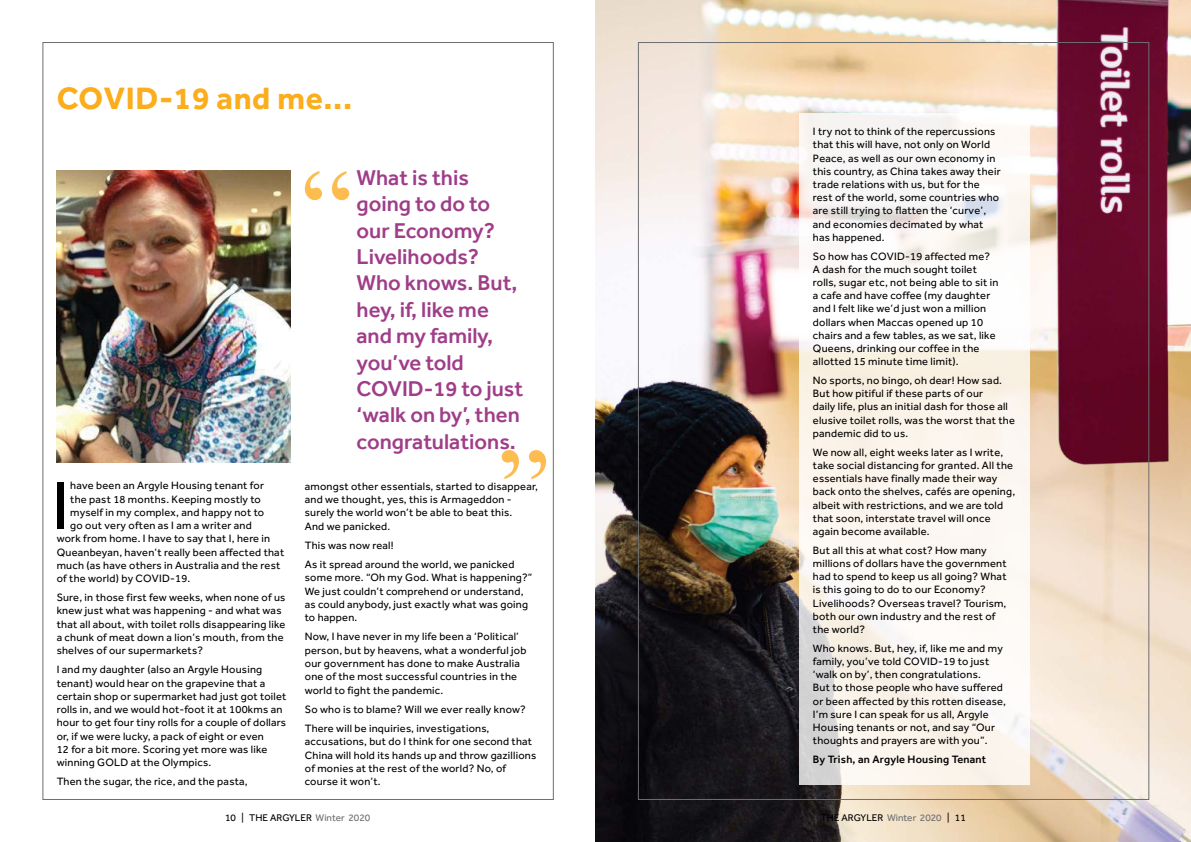
<style>
.page{position:relative;width:1191px;height:842px;background:#fff}
.page>*{position:absolute;margin:0;border:0;box-sizing:border-box;transform-origin:0 0}
.t1{font:70.4px "Effra";color:#000}
.t2{font:700 32px "Effra";letter-spacing:.02em;color:#fbad1b}
.t3{font:500 22px/26.4px "Effra";color:#9f3d89}
.t4{font:11px/13.2px "Effra";letter-spacing:.02em;color:#000}
.t5{font:500 11px "Effra";letter-spacing:.02em;color:#000}
.t6{font:10px "Effra";color:#000}
.s1{color:#6d6e71}
</style>
<div class="page">
<img style="left:595px;top:0;width:596px;height:842px">
<svg style="left:798px;top:113px;width:231px;height:672px;fill:#fbf6f2"></svg>
<svg style="left:305px;top:171px;width:44px;height:29px"></svg>
<svg style="left:501px;top:450px;width:45px;height:29px"></svg>
<img style="left:57px;top:170px;width:234px;height:292px">
<h2 class="t2" style="left:57px;top:79px;width:297px">COVID-19 and me...</h2>
<h1 class="t1" style="left:51px;top:464px;width:19px">I</h1>
<p class="t4" style="left:70px;top:479px;width:195px">have been an Argyle Housing tenant for</p>
<p class="t4" style="left:70px;top:492px;width:192px">the past 18 months. Keeping mostly to</p>
<p class="t4" style="left:70px;top:505px;width:195px">myself in my complex, and happy not to</p>
<p class="t4" style="left:70px;top:519px;width:183px">go out very often as I am a writer and</p>
<p class="t4" style="left:57px;top:532px;width:215px">work from home. I have to say that I, here in</p>
<p class="t4" style="left:57px;top:545px;width:229px">Queanbeyan, haven’t really been affected that</p>
<p class="t4" style="left:57px;top:558px;width:225px">much (as have others in Australia and the rest</p>
<p class="t4" style="left:57px;top:572px;width:135px">of the world) by COVID-19.</p>
<p class="t4" style="left:57px;top:591px;width:230px">Sure, in those first few weeks, when none of us knew just what was happening - and what was that all about, with toilet rolls disappearing like a chunk of meat down a lion’s mouth, from the shelves of our supermarkets?</p>
<p class="t4" style="left:57px;top:663px;width:231px">I and my daughter (also an Argyle Housing tenant) would hear on the grapevine that a certain shop or supermarket had just got toilet rolls in, and we would hot-foot it at 100kms an hour to get four tiny rolls for a couple of dollars or, if we were lucky, a pack of eight or even<br>12 for a bit more. Scoring yet more was like winning GOLD at the Olympics.</p>
<p class="t4" style="left:57px;top:775px;width:192px">Then the sugar, the rice, and the pasta,</p>
<h3 class="t3" style="left:356px;top:164px;width:168px">What is this going to do to our Economy?<br>Livelihoods?<br>Who knows. But, hey, if, like me and my family, you’ve told<br>COVID-19 to just ‘walk on by’, then congratulations.</h3>
<p class="t4" style="left:305px;top:479px;width:235px">amongst other essentials, started to disappear, and we thought, yes, this is Armageddon - surely the world won’t be able to beat this.<br>And we panicked.</p>
<p class="t4" style="left:305px;top:535px;width:211px;line-height:19px">This was now real!<br>As it spread around the world, we panicked</p>
<p class="t4" style="left:305px;top:571px;width:229px">some more. “Oh my God. What is happening?” We just couldn’t comprehend or understand, as could anybody, just exactly what was going to happen.</p>
<p class="t4" style="left:305px;top:630px;width:223px">Now, I have never in my life been a ‘Political’ person, but by heavens, what a wonderful job our government has done to make Australia one of the most successful countries in the world to fight the pandemic.</p>
<p class="t4" style="left:305px;top:699px;width:222px;line-height:19px">So who is to blame? Will we ever really know?<br>There will be inquiries, investigations,</p>
<p class="t4" style="left:305px;top:735px;width:233px">accusations, but do I think for one second that China will hold its hands up and throw gazillions of monies at the rest of the world? No, of course it won’t.</p>
<p class="t4" style="left:813px;top:125px;width:189px">I try not to think of the repercussions that this will have, not only on World Peace, as well as our own economy in this country, as China takes away their trade relations with us, but for the rest of the world, some countries who are still trying to flatten the ‘curve’, and economies decimated by what has happened.</p>
<p class="t4" style="left:813px;top:249px;width:187px">So how has COVID-19 affected me?<br>A dash for the much sought toilet rolls, sugar etc, not being able to sit in a cafe and have coffee (my daughter and I felt like we’d just won a million dollars when Maccas opened up 10 chairs and a few tables, as we sat, like Queens, drinking our coffee in the allotted 15 minute time limit).</p>
<p class="t4" style="left:813px;top:374px;width:204px">No sports, no bingo, oh dear! How sad.<br>But how pitiful if these parts of our<br>daily life, plus an initial dash for those all elusive toilet rolls, was the worst that the pandemic did to us.</p>
<p class="t4" style="left:813px;top:445px;width:204px">We now all, eight weeks later as I write, take social distancing for granted. All the essentials have finally made their way back onto the shelves, cafés are opening, albeit with restrictions, and we are told that soon, interstate travel will once again become available.</p>
<p class="t4" style="left:813px;top:543px;width:195px">But all this at what cost? How many millions of dollars have the government had to spend to keep us all going? What is this going to do to our Economy?<br>Livelihoods? Overseas travel? Tourism, both our own industry and the rest of the world?</p>
<p class="t4" style="left:813px;top:641px;width:195px">Who knows. But, hey, if, like me and my family, you’ve told COVID-19 to just ‘walk on by’, then congratulations.<br>But to those people who have suffered or been affected by this rotten disease, I’m sure I can speak for us all, Argyle Housing tenants or not, and say “Our thoughts and prayers are with you”.</p>
<p class="t5" style="left:813px;top:753px;width:175px">By Trish, an Argyle Housing Tenant</p>
<p class="t6" style="left:225px;top:812px;width:147px">10 | THE ARGYLER <span class="s1">Winter 2020</span></p>
<p class="t6" style="left:820px;top:812px;width:147px">THE ARGYLER <span class="s1">Winter 2020</span> | 11</p>
</div>
